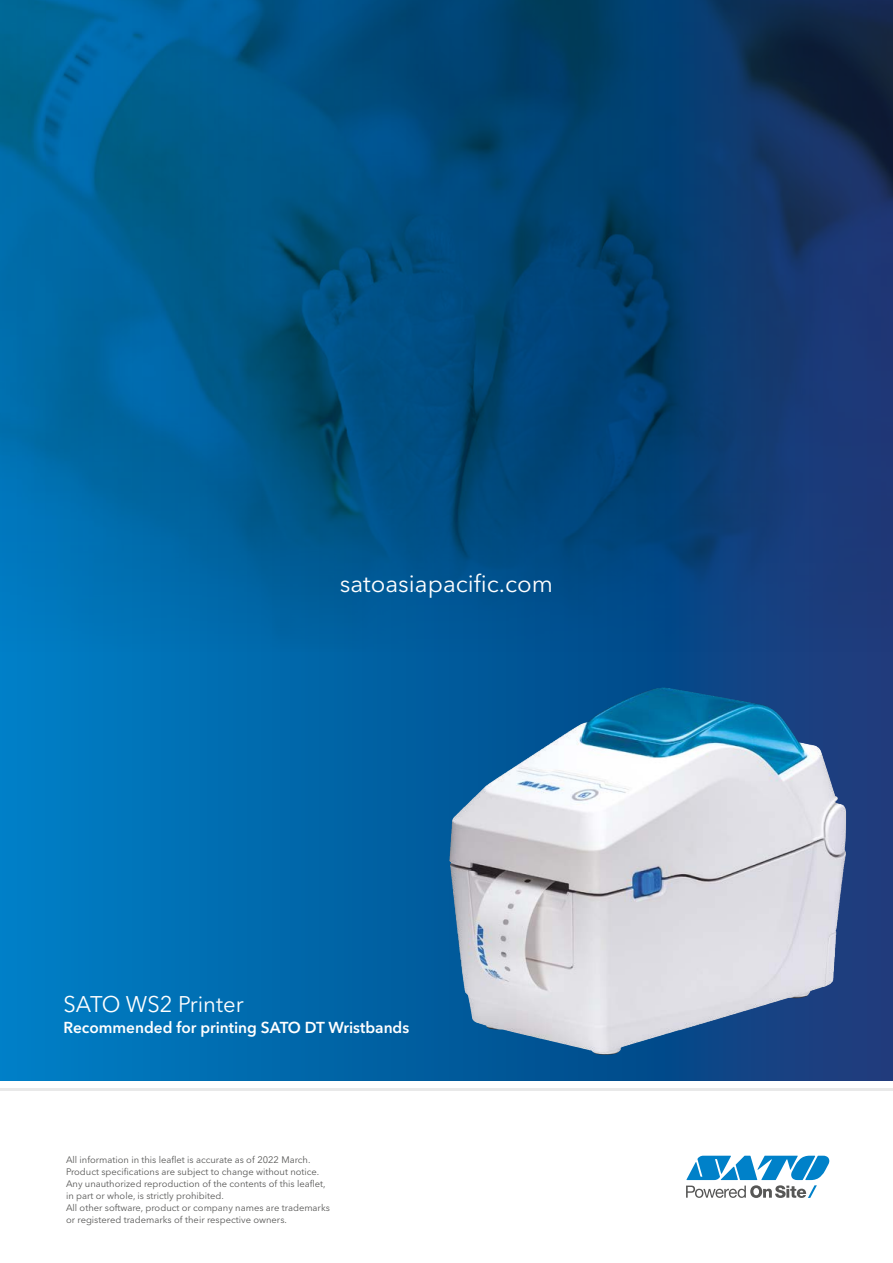
<style>
.page{position:relative;width:893px;height:1263px;background:#fff}
.page>*{position:absolute;margin:0;border:0;box-sizing:border-box;transform-origin:0 0}
.t1{font:24px "Avenir Next LT Pro";color:#fff}
.t2{font:22.5px "Avenir Next LT Pro";color:#fff}
.t3{font:600 15.75px "Avenir Next LT Pro";color:#fff}
.t4{font:9.3px/12px "Avenir Next LT Pro";color:#575756}
</style>
<div class="page">
<svg style="left:0;top:651px;width:893px;height:429px;background:#3d83b5"></svg>
<hr style="left:0;top:1088px;width:893px;height:2px;background:#e9e9e9">
<svg style="left:686px;top:1156px;width:143px;height:42px"></svg>
<img style="left:0;top:0;width:893px;height:651px">
<img style="left:597px;top:687px;width:65px;height:27px">
<h1 class="t1" style="left:340px;top:569px;width:214px">satoasiapacific.com</h1>
<h2 class="t2" style="left:63px;top:991px;width:182px">SATO WS2 Printer</h2>
<h3 class="t3" style="left:63px;top:1018px;width:347px">Recommended for printing SATO DT Wristbands</h3>
<p class="t4" style="left:66px;top:1153px;width:265px">All information in this leaflet is accurate as of 2022 March.<br>Product specifications are subject to change without notice.<br>Any unauthorized reproduction of the contents of this leaflet, in part or whole, is strictly prohibited.<br>All other software, product or company names are trademarks or registered trademarks of their respective owners.</p>
</div>
